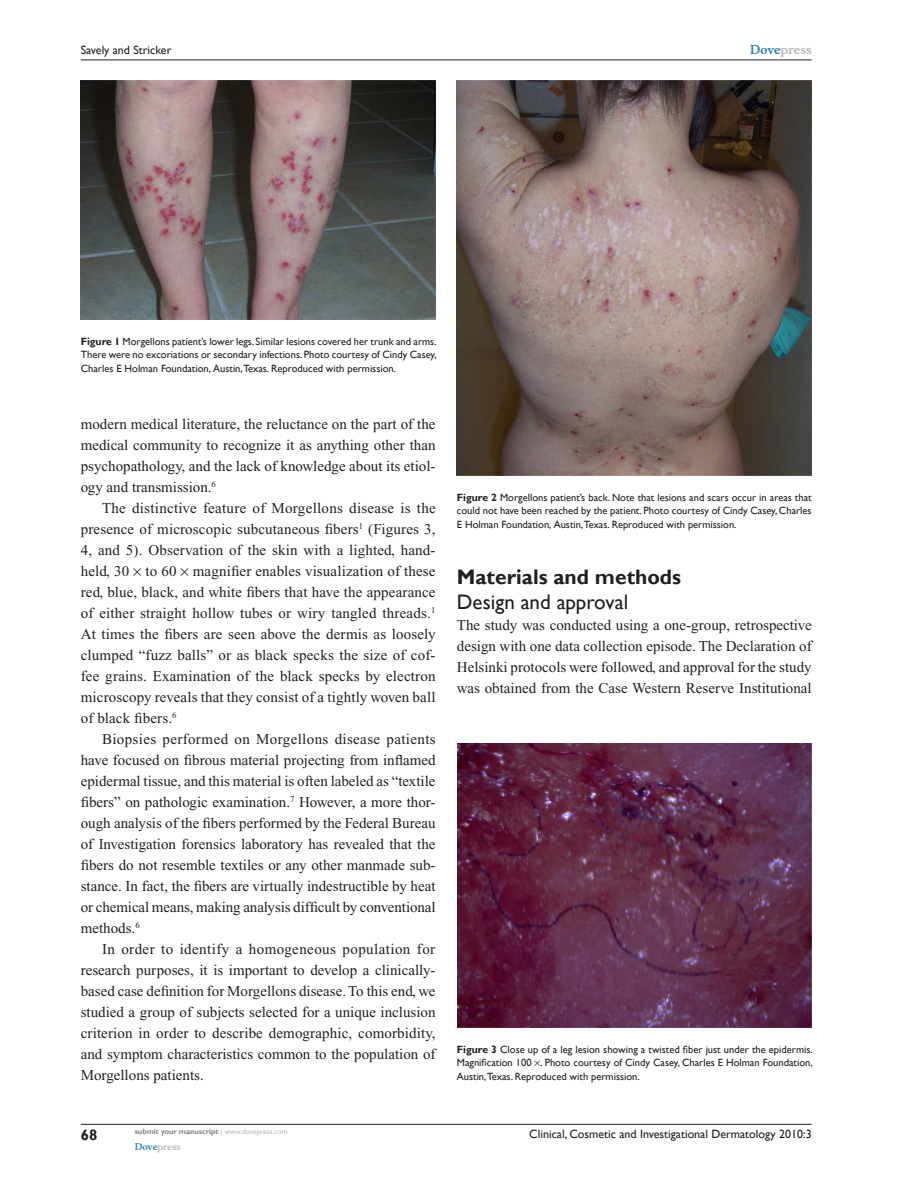
<style>
.page{position:relative;width:918px;height:1188px;background:#fff}
.page>*{position:absolute;margin:0;border:0;box-sizing:border-box;transform-origin:0 0}
.t1{font:700 21px "Gill Sans";color:#231f20}
.t2{font:21px "Gill Sans";color:#231f20}
.t3{font:15px/21px "Times New Roman";color:#231f20;text-align:justify}
.t4{font:700 15px "Gill Sans";color:#231f20}
.t5{font:12px "Gill Sans";color:#231f20}
.t6{font:700 12px "Musee";color:#b8b9bc}
.t7{font:10.5px/13.5px "Gill Sans";color:#231f20;text-align:justify}
.t8{font:700 9px "Musee";color:#b8b9bc}
.t9{font:700 7.5px "Gill Sans";color:#808285}
.s1{color:#3485ae}
.s2{font-weight:700}
.s3{font-weight:400;color:#b8b9bc}
</style>
<div class="page">
<hr style="left:81px;top:1124px;width:731px;height:1px;background:#231f20">
<hr style="left:81px;top:60px;width:731px;height:1px;background:#231f20">
<img style="left:81px;top:81px;width:355px;height:239px">
<img style="left:457px;top:81px;width:355px;height:395px">
<img style="left:457px;top:744px;width:354px;height:283px">
<p class="t5" style="left:81px;top:43px;width:92px">Savely and Stricker</p>
<p class="t6" style="left:750px;top:43px;width:63px"><span class="s1">Dove</span>press</p>
<p class="t7" style="left:81px;top:335px;width:357px"><span class="s2">Figure 1</span> Morgellons patient’s lower legs. Similar lesions covered her trunk and arms.<br>There were no excoriations or secondary infections. Photo courtesy of Cindy Casey, Charles E Holman Foundation, Austin,Texas. Reproduced with permission.</p>
<p class="t3" style="left:81px;top:413px;width:356px">modern medical literature, the reluctance on the part of the medical community to recognize it as anything other than psychopathology, and the lack of knowledge about its etiol&shy;ogy and transmission.<sup>6</sup></p>
<p class="t3" style="left:81px;top:497px;width:357px;text-indent:21px">The distinctive feature of Morgellons disease is the presence of microscopic subcutaneous fibers<sup>1</sup> (Figures 3, 4, and 5). Observation of the skin with a lighted, hand&shy;held, 30 to 60 magnifier enables visualization of these red, blue, black, and white fibers that have the appearance of either straight hollow tubes or wiry tangled threads.<sup>1<br></sup>At times the fibers are seen above the dermis as loosely clumped “fuzz balls” or as black specks the size of cof&shy;fee grains. Examination of the black specks by electron microscopy reveals that they consist of a tightly woven ball of black fibers.<sup>6</sup></p>
<p class="t3" style="left:81px;top:728px;width:356px;text-indent:21px">Biopsies performed on Morgellons disease patients have focused on fibrous material projecting from inflamed epidermal tissue, and this material is often labeled as “textile fibers” on pathologic examination.<sup>7</sup> However, a more thor&shy;ough analysis of the fibers performed by the Federal Bureau of Investigation forensics laboratory has revealed that the fibers do not resemble textiles or any other manmade sub&shy;stance. In fact, the fibers are virtually indestructible by heat or chemical means, making analysis difficult by conventional methods.<sup>6</sup></p>
<p class="t3" style="left:81px;top:938px;width:356px;text-indent:21px">In order to identify a homogeneous population for research purposes, it is important to develop a clinically&shy;based case definition for Morgellons disease. To this end, we studied a group of subjects selected for a unique inclusion criterion in order to describe demographic, comorbidity, and symptom characteristics common to the population of Morgellons patients.</p>
<p class="t7" style="left:457px;top:491px;width:356px"><span class="s2">Figure 2</span> Morgellons patient’s back. Note that lesions and scars occur in areas that could not have been reached by the patient. Photo courtesy of Cindy Casey, Charles E Holman Foundation, Austin,Texas. Reproduced with permission.</p>
<h1 class="t1" style="left:457px;top:564px;width:226px">Materials and methods</h1>
<h1 class="t2" style="left:457px;top:590px;width:173px">Design and approval</h1>
<p class="t3" style="left:457px;top:615px;width:356px">The study was conducted using a one-group, retrospective design with one data collection episode. The Declaration of Helsinki protocols were followed, and approval for the study was obtained from the Case Western Reserve Institutional</p>
<p class="t7" style="left:457px;top:1042px;width:357px"><span class="s2">Figure 3</span> Close up of a leg lesion showing a twisted fiber just under the epidermis.<br>Magnification 100 . Photo courtesy of Cindy Casey, Charles E Holman Foundation, Austin,Texas. Reproduced with permission.</p>
<p class="t4" style="left:81px;top:1126px;width:18px">68</p>
<p class="t5" style="left:529px;top:1127px;width:284px">Clinical, Cosmetic and Investigational Dermatology 2010:3</p>
<p class="t9" style="left:135px;top:1127px;width:154px">submit your manuscript <span class="s3">| www.dovepress.com</span></p>
<p class="t8" style="left:135px;top:1141px;width:48px"><span class="s1">Dove</span>press</p>
</div>
